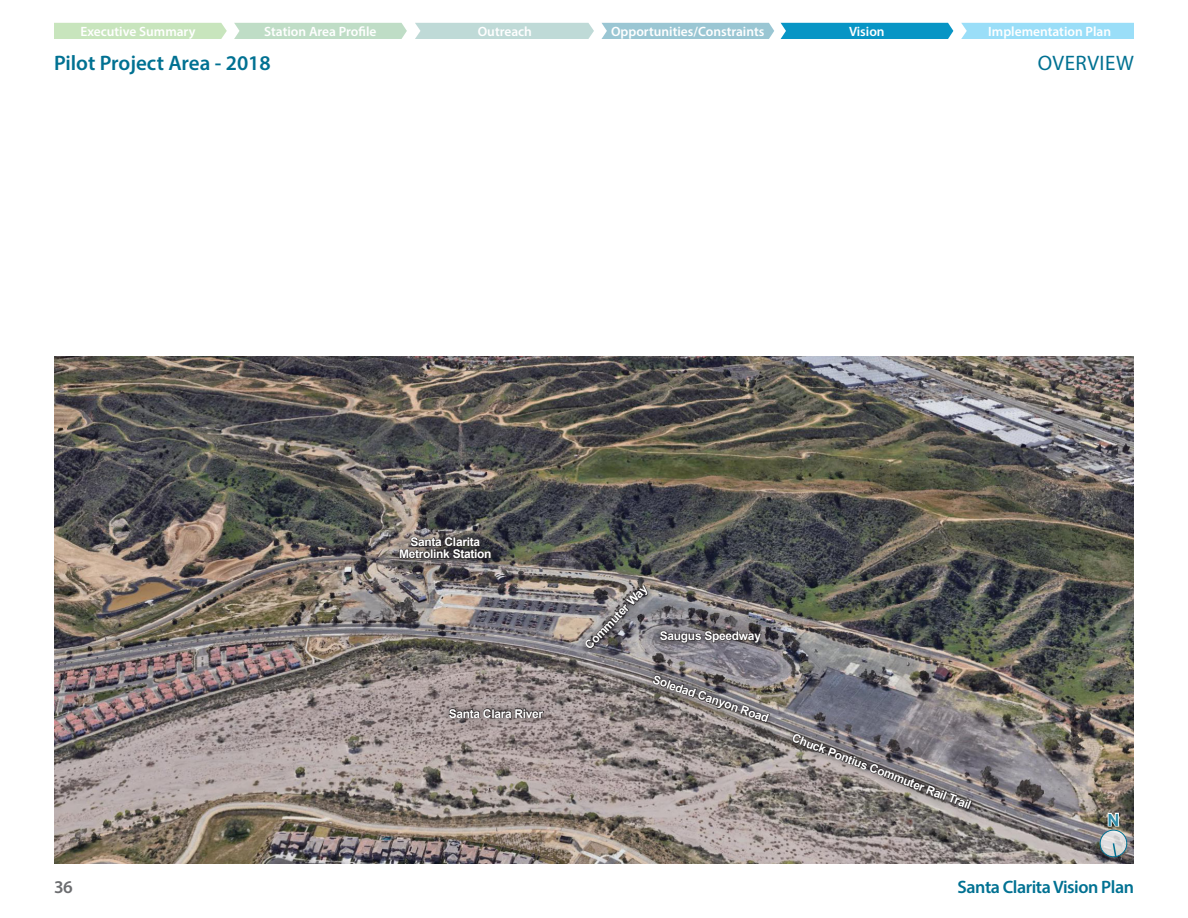
<style>
.page{position:relative;width:1188px;height:918px;background:#fff}
.page>*{position:absolute;margin:0;border:0;box-sizing:border-box;transform-origin:0 0}
.Heading_1{font:600 21px "Myriad Pro";color:#007192}
.Heading_2{font:21px "Myriad Pro";letter-spacing:.02em;color:#007192}
.t1{font:600 18px "Myriad Pro";letter-spacing:-.025em;color:#007192}
.t2{font:600 18px "Myriad Pro";color:#6c6d70}
.t3{font:700 16.65px "Arial";color:#338ea8}
.t4{font:600 13.5px "Myriad Pro";color:#fff}
.Paragraph{font:700 12px/12px "Arial";letter-spacing:-.025em;color:#fff;text-align:center}
</style>
<div class="page">
<div style="left:415px;top:23px;width:179px;height:16px;background:#bfdad7"></div>
<div style="left:602px;top:23px;width:172px;height:16px;background:#9ac6d3"></div>
<div style="left:961px;top:23px;width:173px;height:16px;background:#9adef8"></div>
<div style="left:234px;top:23px;width:173px;height:16px;background:#bfddc6"></div>
<div style="left:54px;top:23px;width:173px;height:16px;background:#c8e5bd"></div>
<div style="left:781px;top:23px;width:172px;height:16px;background:#0895c5"></div>
<img style="left:54px;top:356px;width:1080px;height:508px">
<div style="left:653px;top:624px;width:115px;height:26px;background:#231f20;opacity:.75"></div>
<svg style="left:659px;top:630px;width:103px;height:13px"></svg>
<div style="left:392px;top:530px;width:106px;height:36px;background:#231f20;opacity:.75"></div>
<svg style="left:399px;top:536px;width:93px;height:23px;background:#3f3b3b"></svg>
<div style="left:442px;top:701px;width:109px;height:25px;background:#231f20;opacity:.75"></div>
<svg style="left:448px;top:708px;width:96px;height:11px"></svg>
<div style="left:785px;top:727px;width:194px;height:89px;background:#231f20;opacity:.75"></div>
<svg style="left:792px;top:733px;width:181px;height:77px;background:#7d7778"></svg>
<div style="left:578px;top:578px;width:77px;height:78px;background:#231f20;opacity:.75"></div>
<svg style="left:585px;top:584px;width:63px;height:65px;background:#767173"></svg>
<div style="left:646px;top:668px;width:131px;height:62px;background:#231f20;opacity:.75"></div>
<svg style="left:652px;top:675px;width:118px;height:48px;background:#777170"></svg>
<svg style="left:1100px;top:830px;width:27px;height:27px"></svg>
<div style="left:1100px;top:830px;width:27px;height:27px;border:1px solid #007192;border-radius:50%"></div>
<svg style="left:1107px;top:811px;width:13px;height:17px"></svg>
<svg style="left:1112px;top:842px;width:6px;height:16px"></svg>
<p class="t4" style="left:80px;top:23px;width:117px">Executive Summary</p>
<p class="t4" style="left:264px;top:23px;width:114px">Station Area Profile</p>
<p class="t4" style="left:478px;top:23px;width:56px">Outreach</p>
<p class="t4" style="left:611px;top:23px;width:155px">Opportunities/Constraints</p>
<p class="t4" style="left:849px;top:23px;width:37px">Vision</p>
<p class="t4" style="left:988px;top:23px;width:124px">Implementation Plan</p>
<p class="Heading_1" style="left:54px;top:49px;width:218px">Pilot Project Area - 2018</p>
<p class="Heading_2" style="left:1038px;top:50px;width:98px">OVERVIEW</p>
<p class="Paragraph" style="left:399px;top:536px;width:94px">Santa Clarita<br>Metrolink Station</p>
<p class="Paragraph" style="left:449px;top:707px;width:96px">Santa Clara River</p>
<p class="Paragraph" style="left:583px;top:643px;width:86px;rotate:-46deg">Commuter Way</p>
<p class="Paragraph" style="left:660px;top:630px;width:103px">Saugus Speedway</p>
<p class="Paragraph" style="left:655px;top:673px;width:123px;rotate:19deg">Soledad Canyon Road</p>
<p class="Paragraph" style="left:795px;top:732px;width:193px;rotate:21deg">Chuck Pontius Commuter Rail Trail</p>
<p class="t3" style="left:1107px;top:808px;width:14px">N</p>
<h2 class="t2" style="left:54px;top:875px;width:20px">36</h2>
<h2 class="t1" style="left:958px;top:875px;width:178px">Santa Clarita Vision Plan</h2>
</div>
